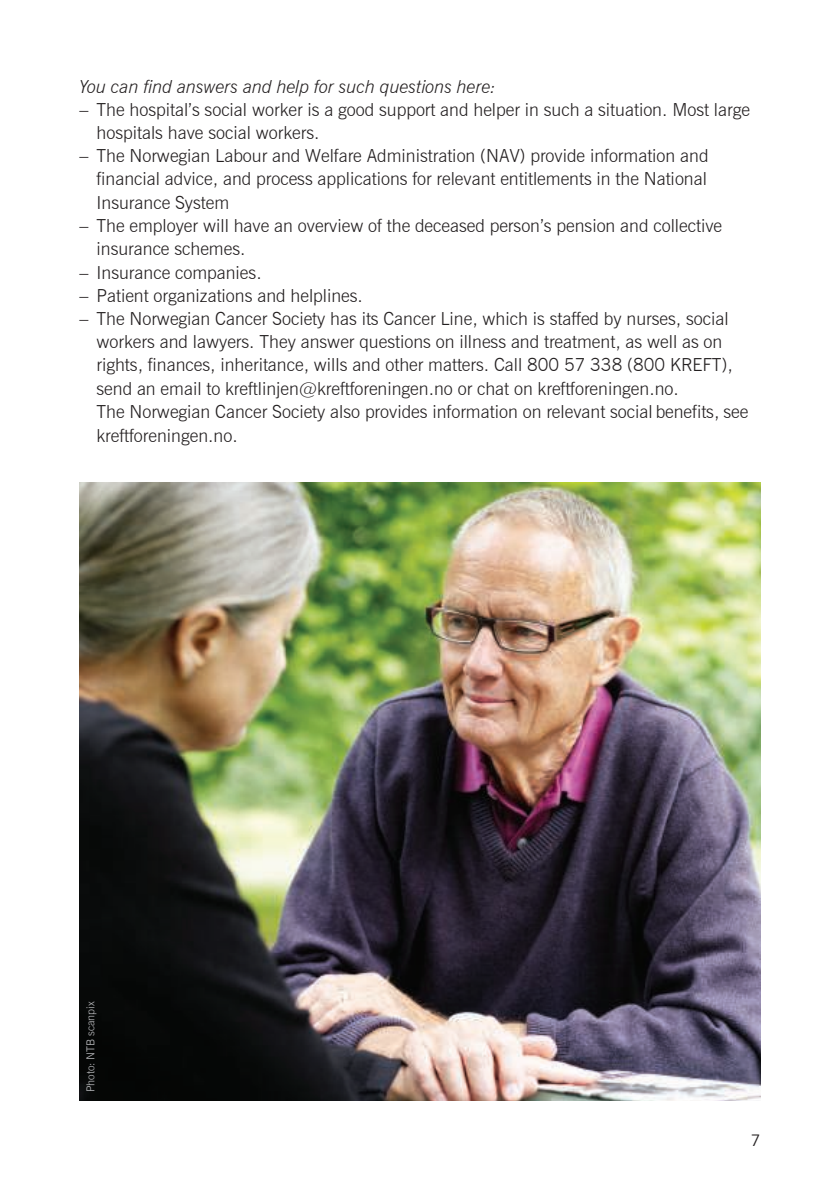
<style>
.page{position:relative;width:840px;height:1191px;background:#fff}
.page>*{position:absolute;margin:0;border:0;box-sizing:border-box;transform-origin:0 0}
.t1{font:300 18px/23.4px "News Gothic BT";color:#231f20}
.t2{font:italic 300 18px "News Gothic BT";color:#231f20}
.t3{font:16px "News Gothic BT";color:#231f20}
.t4{font:300 11px "News Gothic BT";color:#bcbdc0}
</style>
<div class="page">
<img style="left:79px;top:482px;width:681px;height:618px">
<p class="t2" style="left:79px;top:76px;width:418px">You can find answers and help for such questions here:</p>
<p class="t1" style="left:96px;top:98px;width:654px;text-indent:-17px">– The hospital’s social worker is a good support and helper in such a situation. Most large hospitals have social workers.</p>
<p class="t1" style="left:96px;top:144px;width:613px;text-align:justify;text-indent:-17px">– The Norwegian Labour and Welfare Administration (NAV) provide information and financial advice, and process applications for relevant entitlements in the National Insurance System</p>
<p class="t1" style="left:96px;top:213px;width:627px;text-indent:-17px">– The employer will have an overview of the deceased person’s pension and collective insurance schemes.</p>
<p class="t1" style="left:79px;top:260px;width:184px">– Insurance companies.</p>
<p class="t1" style="left:79px;top:284px;width:285px">– Patient organizations and helplines.</p>
<p class="t1" style="left:96px;top:306px;width:653px;text-indent:-17px">– The Norwegian Cancer Society has its Cancer Line, which is staffed by nurses, social workers and lawyers. They answer questions on illness and treatment, as well as on rights, finances, inheritance, wills and other matters. Call 800 57 338 (800 KREFT), send an email to kreftlinjen@kreftforeningen.no or chat on kreftforeningen.no.<br>The Norwegian Cancer Society also provides information on relevant social benefits, see kreftforeningen.no.</p>
<p class="t4" style="left:84px;top:1092px;width:92px;rotate:-90deg">Photo: NTB scanpix</p>
<p class="t3" style="left:750px;top:1134px;width:11px">7</p>
</div>
